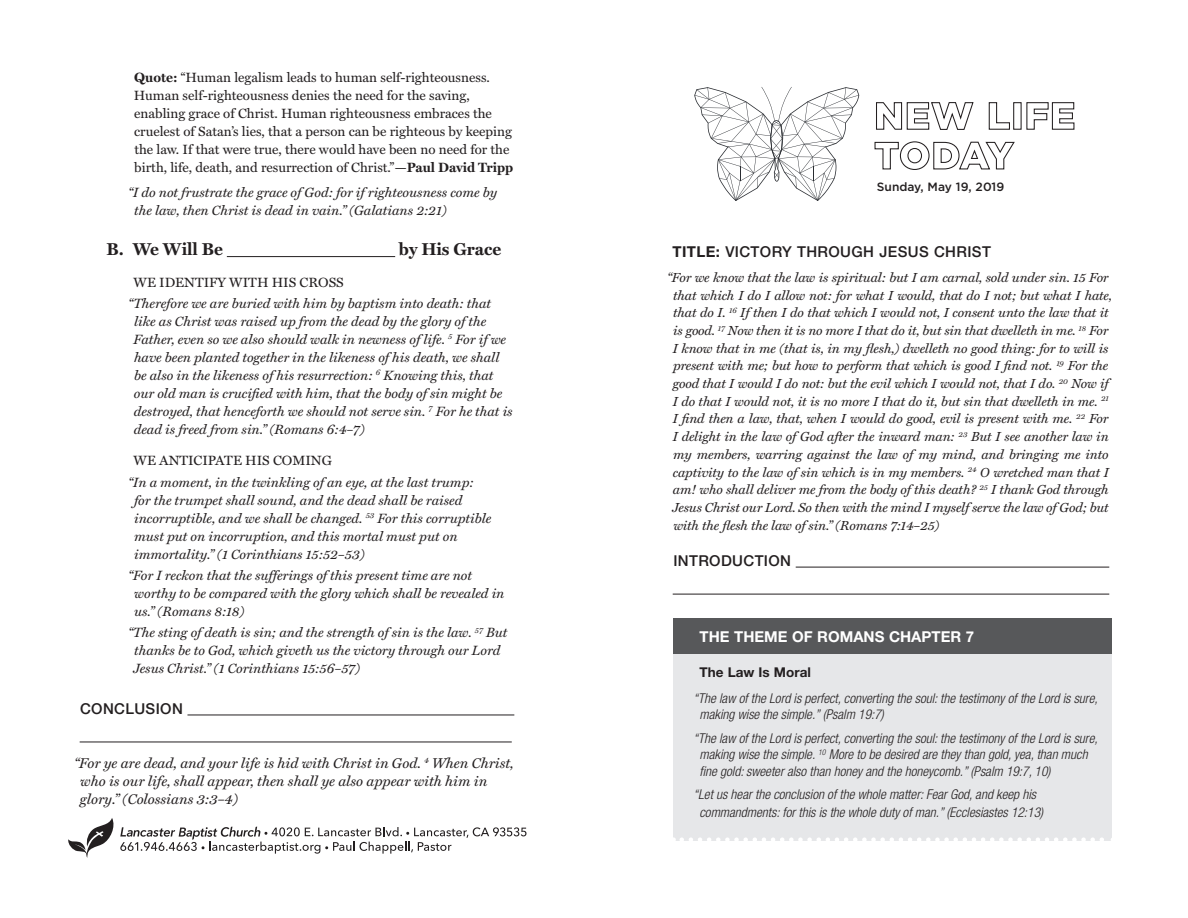
<style>
.page{position:relative;width:1188px;height:918px;background:#fff}
.page>*{position:absolute;margin:0;border:0;box-sizing:border-box;transform-origin:0 0}
.t1{font:700 17.25px "Miller Text";color:#231f20}
.t2{font:500 15px "Helvetica Neue";letter-spacing:.025em;color:#231f20}
.t3{font:700 15px "Helvetica Neue";color:#fff}
.t4{font:italic 14.25px/18px "Miller Text";color:#231f20}
.t5{font:italic 13.5px/18px "Miller Text";color:#231f20}
.t6{font:italic 300 condensed 13.5px/16.5px "Helvetica Neue";color:#231f20}
.t7{font:13.5px/18px "Miller Text";color:#231f20}
.t8{font:700 13.5px "Helvetica Neue";color:#231f20}
.t9{font:italic 13.2px/17.7px "Miller Text";letter-spacing:-.01em;color:#231f20}
.t10{font:500 12px "Gotham HTF";color:#231f20}
.s1{font-weight:700}
</style>
<div class="page">
<div style="left:673px;top:619px;width:438px;height:221px;background:#e6e7e9"></div>
<div style="left:673px;top:618px;width:438px;height:36px;background:#57585a"></div>
<svg style="left:68px;top:818px;width:458px;height:40px"></svg>
<hr style="left:227px;top:256px;width:168px;height:1px;background:#231f20">
<hr style="left:187px;top:715px;width:327px;height:1px;background:#231f20">
<hr style="left:80px;top:742px;width:432px;height:1px;background:#231f20">
<svg style="left:694px;top:87px;width:165px;height:114px"></svg>
<svg style="left:876px;top:102px;width:98px;height:28px"></svg>
<svg style="left:988px;top:102px;width:22px;height:28px"></svg>
<div style="left:1013px;top:102px;width:9px;height:28px;border:1px solid #231f20"></div>
<svg style="left:1026px;top:102px;width:49px;height:28px"></svg>
<svg style="left:874px;top:141px;width:141px;height:29px"></svg>
<hr style="left:796px;top:567px;width:313px;height:1px;background:#231f20">
<hr style="left:673px;top:594px;width:436px;height:1px;background:#231f20">
<svg style="left:682px;top:837px;width:430px;height:4px"></svg>
<p class="t7" style="left:134px;top:68px;width:381px"><span class="s1">Quote:</span> “Human legalism leads to human self-righteousness.<br>Human self-righteousness denies the need for the saving, enabling grace of Christ. Human righteousness embraces the cruelest of Satan’s lies, that a person can be righteous by keeping the law. If that were true, there would have been no need for the birth, life, death, and resurrection of Christ.”<span class="s1">—Paul David Tripp</span></p>
<p class="t5" style="left:134px;top:183px;width:364px;text-indent:-6px">“I do not frustrate the grace of God: for if righteousness come by the law, then Christ is dead in vain.” (Galatians 2:21)</p>
<p class="t1" style="left:107px;top:239px;width:118px">B. We Will Be</p>
<p class="t1" style="left:399px;top:239px;width:104px">by His Grace</p>
<p class="t7" style="left:134px;top:273px;width:212px">WE IDENTIFY WITH HIS CROSS</p>
<p class="t5" style="left:134px;top:294px;width:381px;text-indent:-5px">“Therefore we are buried with him by baptism into death: that like as Christ was raised up from the dead by the glory of the Father, even so we also should walk in newness of life. <sup>5</sup> For if we have been planted together in the likeness of his death, we shall be also in the likeness of his resurrection: <sup>6</sup> Knowing this, that our old man is crucified with him, that the body of sin might be destroyed, that henceforth we should not serve sin. <sup>7</sup> For he that is dead is freed from sin.” (Romans 6:4–7)</p>
<p class="t7" style="left:134px;top:452px;width:200px">WE ANTICIPATE HIS COMING</p>
<p class="t5" style="left:134px;top:473px;width:359px;text-indent:-6px">“In a moment, in the twinkling of an eye, at the last trump: for the trumpet shall sound, and the dead shall be raised incorruptible, and we shall be changed. <sup>53</sup> For this corruptible must put on incorruption, and this mortal must put on immortality.” (1 Corinthians 15:52–53)</p>
<p class="t5" style="left:134px;top:566px;width:372px;text-indent:-6px">“For I reckon that the sufferings of this present time are not worthy to be compared with the glory which shall be revealed in us.” (Romans 8:18)</p>
<p class="t5" style="left:133px;top:623px;width:376px;text-indent:-5px">“The sting of death is sin; and the strength of sin is the law. <sup>57</sup> But thanks be to God, which giveth us the victory through our Lord<br>Jesus Christ.” (1 Corinthians 15:56–57)</p>
<p class="t2" style="left:80px;top:699px;width:104px">CONCLUSION</p>
<p class="t4" style="left:80px;top:754px;width:435px;text-indent:-6px">“For ye are dead, and your life is hid with Christ in God. <sup>4</sup> When Christ, who is our life, shall appear, then shall ye also appear with him in glory.” (Colossians 3:3–4)</p>
<p class="t10" style="left:877px;top:180px;width:129px">Sunday, May 19, 2019</p>
<p class="t2" style="left:673px;top:243px;width:320px"><span class="s1">TITLE:</span> VICTORY THROUGH JESUS CHRIST</p>
<p class="t9" style="left:672px;top:268px;width:441px;text-indent:-5px">“For we know that the law is spiritual: but I am carnal, sold under sin. 15 For that which I do I allow not: for what I would, that do I not; but what I hate, that do I. <sup>16</sup> If then I do that which I would not, I consent unto the law that it is good. <sup>17</sup> Now then it is no more I that do it, but sin that dwelleth in me. <sup>18</sup> For I know that in me (that is, in my flesh,) dwelleth no good thing: for to will is present with me; but how to perform that which is good I find not. <sup>19</sup> For the good that I would I do not: but the evil which I would not, that I do. <sup>20</sup> Now if I do that I would not, it is no more I that do it, but sin that dwelleth in me. <sup>21<br></sup>I find then a law, that, when I would do good, evil is present with me. <sup>22</sup> For I delight in the law of God after the inward man: <sup>23</sup> But I see another law in my members, warring against the law of my mind, and bringing me into captivity to the law of sin which is in my members. <sup>24</sup> O wretched man that I am! who shall deliver me from the body of this death? <sup>25</sup> I thank God through Jesus Christ our Lord. So then with the mind I myself serve the law of God; but with the flesh the law of sin.” (Romans 7:14–25)</p>
<p class="t2" style="left:673px;top:551px;width:119px">INTRODUCTION</p>
<p class="t3" style="left:700px;top:627px;width:276px">THE THEME OF ROMANS CHAPTER 7</p>
<p class="t8" style="left:700px;top:664px;width:113px">The Law Is Moral</p>
<p class="t6" style="left:700px;top:690px;width:400px;text-indent:-6px">“The law of the Lord is perfect, converting the soul: the testimony of the Lord is sure, making wise the simple.” (Psalm 19:7)</p>
<p class="t6" style="left:699px;top:729px;width:400px;text-indent:-6px">“The law of the Lord is perfect, converting the soul: the testimony of the Lord is sure, making wise the simple. <sup>10</sup> More to be desired are they than gold, yea, than much fine gold: sweeter also than honey and the honeycomb.” (Psalm 19:7, 10)</p>
<p class="t6" style="left:693px;top:785px;width:351px;line-height:18px;text-align:center">“Let us hear the conclusion of the whole matter: Fear God, and keep his commandments: for this is the whole duty of man.” (Ecclesiastes 12:13)</p>
</div>
